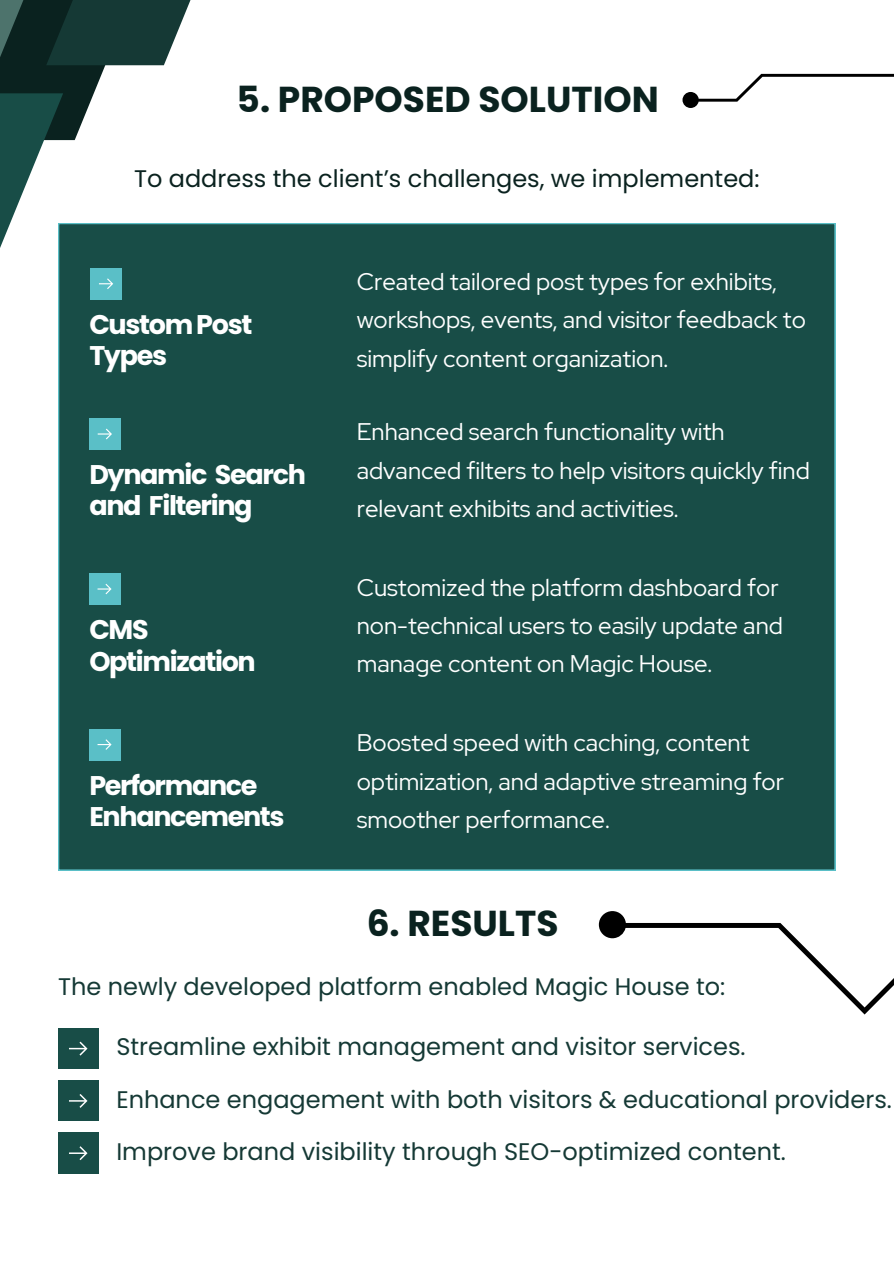
<style>
.page{position:relative;width:894px;height:1264px;background:#fff}
.page>*{position:absolute;margin:0;border:0;box-sizing:border-box;transform-origin:0 0}
.t1{font:700 36px "Poppins";color:#0a221f}
.t2{font:700 27px/31.5px "Poppins";letter-spacing:-.05em;color:#fff}
.t3{font:24px/38.2px "Red Hat Display";color:#fff}
.t4{font:24px "Poppins";color:#153935}
.t5{font:24px "Poppins";color:#0a221f}
</style>
<div class="page">
<div style="left:59px;top:223px;width:776px;height:647px;background:#184d47"></div>
<div style="left:91px;top:268px;width:31px;height:31px;background:#5abfc7"></div>
<svg style="left:99px;top:278px;width:14px;height:11px"></svg>
<div style="left:89px;top:418px;width:32px;height:31px;background:#5abfc7"></div>
<svg style="left:98px;top:428px;width:14px;height:11px"></svg>
<div style="left:89px;top:573px;width:31px;height:31px;background:#5abfc7"></div>
<svg style="left:97px;top:583px;width:14px;height:11px"></svg>
<svg style="left:0;top:0;width:193px;height:255px"></svg>
<div style="left:89px;top:729px;width:31px;height:31px;background:#5abfc7"></div>
<svg style="left:97px;top:739px;width:14px;height:10px"></svg>
<svg style="left:682px;top:73px;width:211px;height:34px"></svg>
<svg style="left:598px;top:911px;width:295px;height:103px"></svg>
<div style="left:58px;top:1028px;width:41px;height:40px;background:#184d47"></div>
<svg style="left:69px;top:1041px;width:18px;height:14px"></svg>
<div style="left:58px;top:1080px;width:41px;height:40px;background:#184d47"></div>
<svg style="left:69px;top:1094px;width:18px;height:13px"></svg>
<div style="left:58px;top:1132px;width:41px;height:41px;background:#184d47"></div>
<svg style="left:69px;top:1146px;width:18px;height:14px"></svg>
<p class="t1" style="left:236px;top:74px;width:423px">5. PROPOSED SOLUTION</p>
<p class="t5" style="left:134px;top:162px;width:627px">To address the client’s challenges, we implemented:</p>
<h2 class="t2" style="left:89px;top:308px;width:164px">Custom Post<br>Types</h2>
<p class="t2" style="left:89px;top:459px;width:218px">Dynamic Search and Filtering</p>
<h1 class="t2" style="left:89px;top:614px;width:168px">CMS<br>Optimization</h1>
<p class="t2" style="left:89px;top:769px;width:197px">Performance<br>Enhancements</p>
<p class="t3" style="left:356px;top:262px;width:450px">Created tailored post types for exhibits, workshops, events, and visitor feedback to simplify content organization.</p>
<p class="t3" style="left:356px;top:412px;width:454px">Enhanced search functionality with advanced filters to help visitors quickly find relevant exhibits and activities.</p>
<p class="t3" style="left:356px;top:568px;width:427px">Customized the platform dashboard for non-technical users to easily update and manage content on Magic House.</p>
<h2 class="t3" style="left:356px;top:723px;width:429px">Boosted speed with caching, content optimization, and adaptive streaming for smoother performance.</h2>
<p class="t1" style="left:366px;top:898px;width:193px">6. RESULTS</p>
<h2 class="t4" style="left:58px;top:969px;width:668px">The newly developed platform enabled Magic House to:</h2>
<p class="t4" style="left:116px;top:1030px;width:630px">Streamline exhibit management and visitor services.</p>
<p class="t4" style="left:116px;top:1082px;width:776px">Enhance engagement with both visitors &amp; educational providers.</p>
<h2 class="t4" style="left:116px;top:1134px;width:671px">Improve brand visibility through SEO-optimized content.</h2>
</div>
